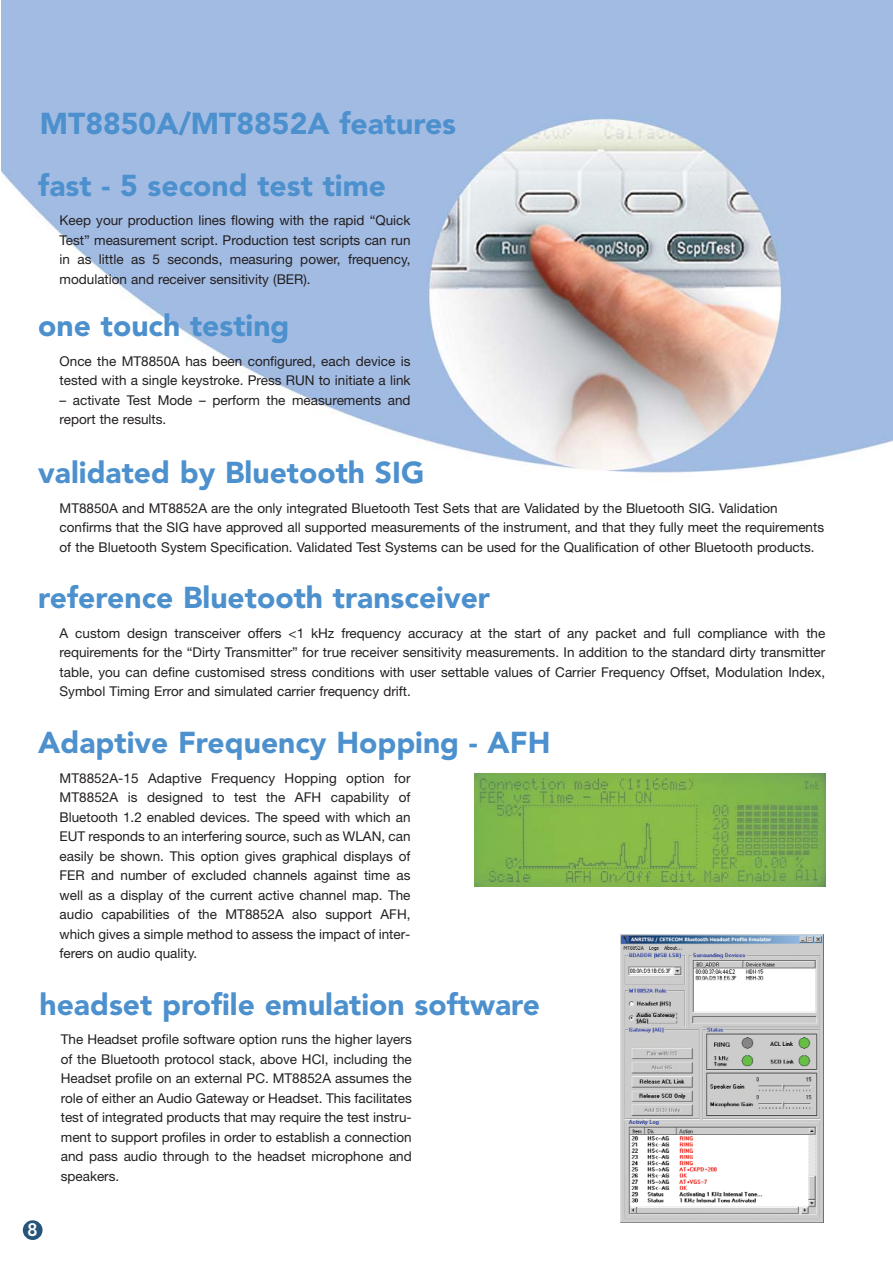
<style>
.page{position:relative;width:893px;height:1263px;background:#fff}
.page>*{position:absolute;margin:0;border:0;box-sizing:border-box;transform-origin:0 0}
.t1{font:900 30px "Avenir";color:#4c90cd}
.t2{font:800 18px "Avenir";color:#fff}
.t3{font:13.5px/19.5px "Helvetica Neue";color:#231f20;text-align:justify}
</style>
<div class="page">
<img style="left:1px;top:0;width:891px;height:1240px">
<img style="left:474px;top:773px;width:351px;height:113px">
<div style="left:23px;top:1220px;width:20px;height:20px;background:#26547b;border-radius:50%"></div>
<img style="left:620px;top:935px;width:203px;height:287px">
<h1 class="t1" style="left:40px;top:111px;width:418px">MT8850A/MT8852A features</h1>
<h1 class="t1" style="left:38px;top:173px;width:349px">fast - 5 second test time</h1>
<p class="t3" style="left:60px;top:212px;width:352px">Keep your production lines flowing with the rapid “Quick Test” measurement script. Production test scripts can run in as little as 5 seconds, measuring power, frequency, modulation and receiver sensitivity (BER).</p>
<h1 class="t1" style="left:38px;top:313px;width:253px">one touch testing</h1>
<p class="t3" style="left:60px;top:352px;width:352px">Once the MT8850A has been configured, each device is tested with a single keystroke. Press RUN to initiate a link</p>
<p class="t3" style="left:60px;top:391px;width:352px">– activate Test Mode – perform the measurements and report the results.</p>
<h1 class="t1" style="left:38px;top:460px;width:387px">validated by Bluetooth SIG</h1>
<p class="t3" style="left:60px;top:499px;width:766px;text-align:left">MT8850A and MT8852A are the only integrated Bluetooth Test Sets that are Validated by the Bluetooth SIG. Validation confirms that the SIG have approved all supported measurements of the instrument, and that they fully meet the requirements of the Bluetooth System Specification. Validated Test Systems can be used for the Qualification of other Bluetooth products.</p>
<h1 class="t1" style="left:38px;top:586px;width:453px">reference Bluetooth transceiver</h1>
<p class="t3" style="left:60px;top:625px;width:767px">A custom design transceiver offers &lt;1 kHz frequency accuracy at the start of any packet and full compliance with the requirements for the “Dirty Transmitter” for true receiver sensitivity measurements. In addition to the standard dirty transmitter table, you can define customised stress conditions with user settable values of Carrier Frequency Offset, Modulation Index, Symbol Timing Error and simulated carrier frequency drift.</p>
<h1 class="t1" style="left:38px;top:731px;width:513px">Adaptive Frequency Hopping - AFH</h1>
<p class="t3" style="left:60px;top:770px;width:352px">MT8852A-15 Adaptive Frequency Hopping option for MT8852A is designed to test the AFH capability of Bluetooth 1.2 enabled devices. The speed with which an EUT responds to an interfering source, such as WLAN, can easily be shown. This option gives graphical displays of FER and number of excluded channels against time as well as a display of the current active channel map. The audio capabilities of the MT8852A also support AFH, which gives a simple method to assess the impact of inter&shy;ferers on audio quality.</p>
<h1 class="t1" style="left:40px;top:992px;width:502px">headset profile emulation software</h1>
<p class="t3" style="left:61px;top:1031px;width:352px">The Headset profile software option runs the higher layers of the Bluetooth protocol stack, above HCI, including the Headset profile on an external PC. MT8852A assumes the role of either an Audio Gateway or Headset. This facilitates test of integrated products that may require the test instru&shy;ment to support profiles in order to establish a connection and pass audio through to the headset microphone and speakers.</p>
<h2 class="t2" style="left:27px;top:1223px;width:12px">8</h2>
</div>
